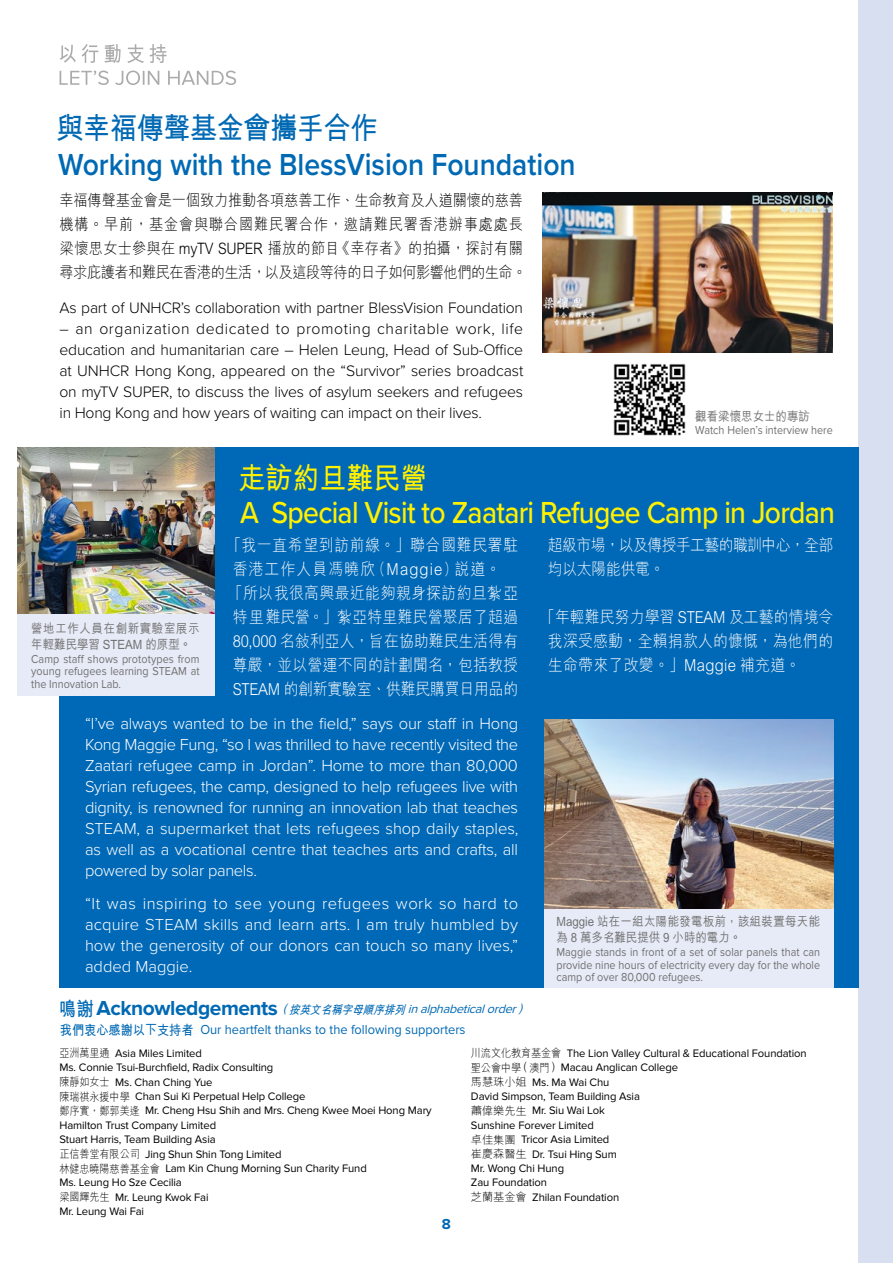
<style>
.page{position:relative;width:893px;height:1263px;background:#fff}
.page>*{position:absolute;margin:0;border:0;box-sizing:border-box;transform-origin:0 0}
.t1{font:500 31.5px "Proxima Nova";letter-spacing:-.025em;color:#fff100;scale:.9 1}
.t2{font:600 31.5px "Proxima Nova";color:#0069b4;scale:.9 1}
.t3{font:700 30px "M Hei HK";letter-spacing:-.01em;color:#0069b4;scale:.9 1}
.t4{font:700 30px "M Hei HK";color:#fff100;scale:.9 1}
.t5{font:300 16.5px/21px "Proxima Nova";letter-spacing:-.005em;color:#fff;text-align:justify}
.t6{font:300 16.5px/24px "M Hei HK";letter-spacing:.015em;color:#fff;text-align:justify;scale:.9 1}
.t7{font:300 16.5px/24px "M Hei HK";letter-spacing:-.04em;color:#fff;scale:.9 1}
.t8{font:300 16.5px "M Hei HK";letter-spacing:-.015em;color:#fff;scale:.9 1}
.t9{font:300 16.5px "M Hei HK";letter-spacing:.075em;color:#fff;scale:.9 1}
.t10{font:300 16.5px "M Hei HK";letter-spacing:.04em;color:#fff;scale:.9 1}
.t11{font:300 15.75px/21px "Proxima Nova";letter-spacing:-.015em;color:#000;text-align:justify}
.t12{font:300 15.75px/24px "M Hei HK";letter-spacing:-.01em;color:#000;scale:.9 1}
.t13{font:700 15px "Proxima Nova";color:#0069b4}
.t14{font:13.5px "Proxima Nova";color:#0069b4;scale:.95 1}
.t15{font:500 12.75px/15.6px "M Hei HK";letter-spacing:.025em;color:#727171;scale:.9 1}
.t16{font:500 12.75px/15.6px "M Hei HK";letter-spacing:.05em;color:#727171;scale:.9 1}
.t17{font:500 12.75px "M Hei HK";color:#727171;scale:.9 1}
.t18{font:italic 12.6px "Proxima Nova";color:#0069b4}
.t19{font:12px/12.3px "Proxima Nova";color:#727171;text-align:justify;scale:.9 1}
.t20{font:11.25px/14.4px "Proxima Nova";letter-spacing:-.01em;color:#000}
.s1{font-family:"M Hei HK";font-weight:700;font-style:normal;font-size:19.5px}
.s2{font-weight:700;font-style:normal;font-size:21px}
.s3{font-family:"M Hei HK";font-weight:700;font-size:11.7px}
.s4{font-family:"M Hei HK";font-weight:700}
.s5{font-family:"M Hei HK";font-weight:300}
</style>
<div class="page">
<div style="left:859px;top:0;width:34px;height:1263px;background:#d8dff1"></div>
<svg style="left:60px;top:71px;width:176px;height:14px"></svg>
<svg style="left:60px;top:44px;width:106px;height:19px"></svg>
<div style="left:60px;top:447px;width:799px;height:541px;background:#0069b7"></div>
<img style="left:613px;top:364px;width:73px;height:72px">
<img style="left:543px;top:193px;width:290px;height:159px">
<div style="left:17px;top:531px;width:198px;height:165px;background:#e6ebf7"></div>
<img style="left:17px;top:447px;width:198px;height:166px">
<div style="left:544px;top:802px;width:289px;height:186px;background:#e6ebf7"></div>
<img style="left:544px;top:720px;width:289px;height:188px">
<h2 class="t3" style="left:57px;top:106px;width:358px">與幸福傳聲基金會攜手合作</h2>
<h1 class="t2" style="left:58px;top:141px;width:576px">Working with the BlessVision Foundation</h1>
<h3 class="t12" style="left:60px;top:187px;width:520px">幸福傳聲基金會是一個致力推動各項慈善工作、生命教育及人道關懷的慈善機構。早前，基金會與聯合國難民署合作，邀請難民署香港辦事處處長梁懷思女士參與在 myTV SUPER 播放的節目《幸存者》的拍攝，探討有關尋求庇護者和難民在香港的生活，以及這段等待的日子如何影響他們的生命。</h3>
<h3 class="t11" style="left:60px;top:296px;width:465px">As part of UNHCR’s collaboration with partner BlessVision Foundation</h3>
<p class="t11" style="left:60px;top:317px;width:465px">– an organization dedicated to promoting charitable work, life education and humanitarian care – Helen Leung, Head of Sub-Office at UNHCR Hong Kong, appeared on the “Survivor” series broadcast on myTV SUPER, to discuss the lives of asylum seekers and refugees in Hong Kong and how years of waiting can impact on their lives.</p>
<h2 class="t4" style="left:238px;top:456px;width:211px">走訪約旦難民營</h2>
<p class="t17" style="left:695px;top:407px;width:129px">觀看梁懷思女士的專訪</p>
<p class="t19" style="left:695px;top:424px;width:154px">Watch Helen’s interview here</p>
<p class="t16" style="left:31px;top:620px;width:189px">營地工作人員在創新實驗室展示年輕難民學習 STEAM 的原型。</p>
<p class="t19" style="left:31px;top:653px;width:189px">Camp staff shows prototypes from young refugees learning STEAM at the Innovation Lab.</p>
<h1 class="t1" style="left:240px;top:489px;width:663px">A Special Visit to Zaatari Refugee Camp in Jordan</h1>
<h3 class="t10" style="left:227px;top:534px;width:325px">「我一直希望到訪前線。」聯合國難民署駐</h3>
<h3 class="t9" style="left:233px;top:558px;width:299px">香港工作人員馮曉欣 (Maggie) 說道。</h3>
<h3 class="t6" style="left:228px;top:581px;width:324px">「所以我很高興最近能夠親身探訪約旦紮亞</h3>
<h3 class="t6" style="left:233px;top:605px;width:319px">特里難民營。」紮亞特里難民營聚居了超過</h3>
<h3 class="t6" style="left:233px;top:629px;width:319px">80,000 名敍利亞人，旨在協助難民生活得有</h3>
<h3 class="t6" style="left:233px;top:653px;width:319px">尊嚴，並以營運不同的計劃聞名，包括教授</h3>
<h3 class="t8" style="left:233px;top:678px;width:319px">STEAM 的創新實驗室、供難民購買日用品的</h3>
<h3 class="t7" style="left:548px;top:533px;width:319px">超級市場，以及傳授手工藝的職訓中心，全部均以太陽能供電。</h3>
<h3 class="t6" style="left:548px;top:605px;width:319px;text-indent:-8px">「年輕難民努力學習 STEAM 及工藝的情境令我深受感動，全賴捐款人的慷慨，為他們的生命帶來了改變。」Maggie 補充道。</h3>
<p class="t5" style="left:85px;top:712px;width:435px">“I’ve always wanted to be in the field,” says our staff in Hong Kong Maggie Fung, “so I was thrilled to have recently visited the Zaatari refugee camp in Jordan”. Home to more than 80,000<br>Syrian refugees, the camp, designed to help refugees live with dignity, is renowned for running an innovation lab that teaches STEAM, a supermarket that lets refugees shop daily staples, as well as a vocational centre that teaches arts and crafts, all powered by solar panels.</p>
<h3 class="t5" style="left:85px;top:892px;width:435px">“It was inspiring to see young refugees work so hard to acquire STEAM skills and learn arts. I am truly humbled by how the generosity of our donors can touch so many lives,” added Maggie.</h3>
<p class="t18" style="left:59px;top:1002px;width:469px"><span class="s1">鳴謝</span> <span class="s2">Ac k n ow l e d g e m e n ts</span> <span class="s3">( 按英文名稱字母順序排列</span> inalphabeticalorder <span class="s3">)</span></p>
<p class="t14" style="left:60px;top:1022px;width:428px"><span class="s4">我們衷心感謝以下支持者</span> Our heartfelt thanks to the following supporters</p>
<p class="t15" style="left:556px;top:913px;width:294px">Maggie 站在一組太陽能發電板前，該組裝置每天能為 8 萬多名難民提供 9 小時的電力。</p>
<p class="t19" style="left:556px;top:946px;width:294px">Maggie stands in front of a set of solar panels that can provide nine hours of electricity every day for the whole camp of over 80,000 refugees.</p>
<p class="t20" style="left:60px;top:1046px;width:374px"><span class="s5">亞洲萬里通</span> Asia Miles Limited<br>Ms. Connie Tsui-Burchfield, Radix Consulting<br><span class="s5">陳靜如女士</span> Ms. Chan Ching Yue<br><span class="s5">陳瑞祺永援中學</span> Chan Sui Ki Perpetual Help College<br><span class="s5">鄭序實，鄭郭美逢</span> Mr. Cheng Hsu Shih and Mrs. Cheng Kwee Moei Hong Mary Hamilton Trust Company Limited<br>Stuart Harris, Team Building Asia<br><span class="s5">正信善堂有限公司</span> Jing Shun Shin Tong Limited<br><span class="s5">林健忠曉陽慈善基金會</span> Lam Kin Chung Morning Sun Charity Fund<br>Ms. Leung Ho Sze Cecilia<br><span class="s5">梁國輝先生</span> Mr. Leung Kwok Fai<br>Mr. Leung Wai Fai</p>
<p class="t20" style="left:471px;top:1046px;width:337px"><span class="s5">川流文化教育基金會</span> The Lion Valley Cultural &amp; Educational Foundation<span class="s5">聖公會中學 ( 澳門 )</span> Macau Anglican College<br><span class="s5">馬慧珠小姐</span> Ms. Ma Wai Chu<br>David Simpson, Team Building Asia<br><span class="s5">蕭偉樂先生</span> Mr. Siu Wai Lok<br>Sunshine Forever Limited<br><span class="s5">卓佳集團</span> Tricor Asia Limited<br><span class="s5">崔慶森醫生</span> Dr. Tsui Hing Sum<br>Mr. Wong Chi Hung<br>Zau Foundation<br><span class="s5">芝蘭基金會</span> Zhilan Foundation</p>
<h3 class="t13" style="left:442px;top:1215px;width:11px">8</h3>
</div>
